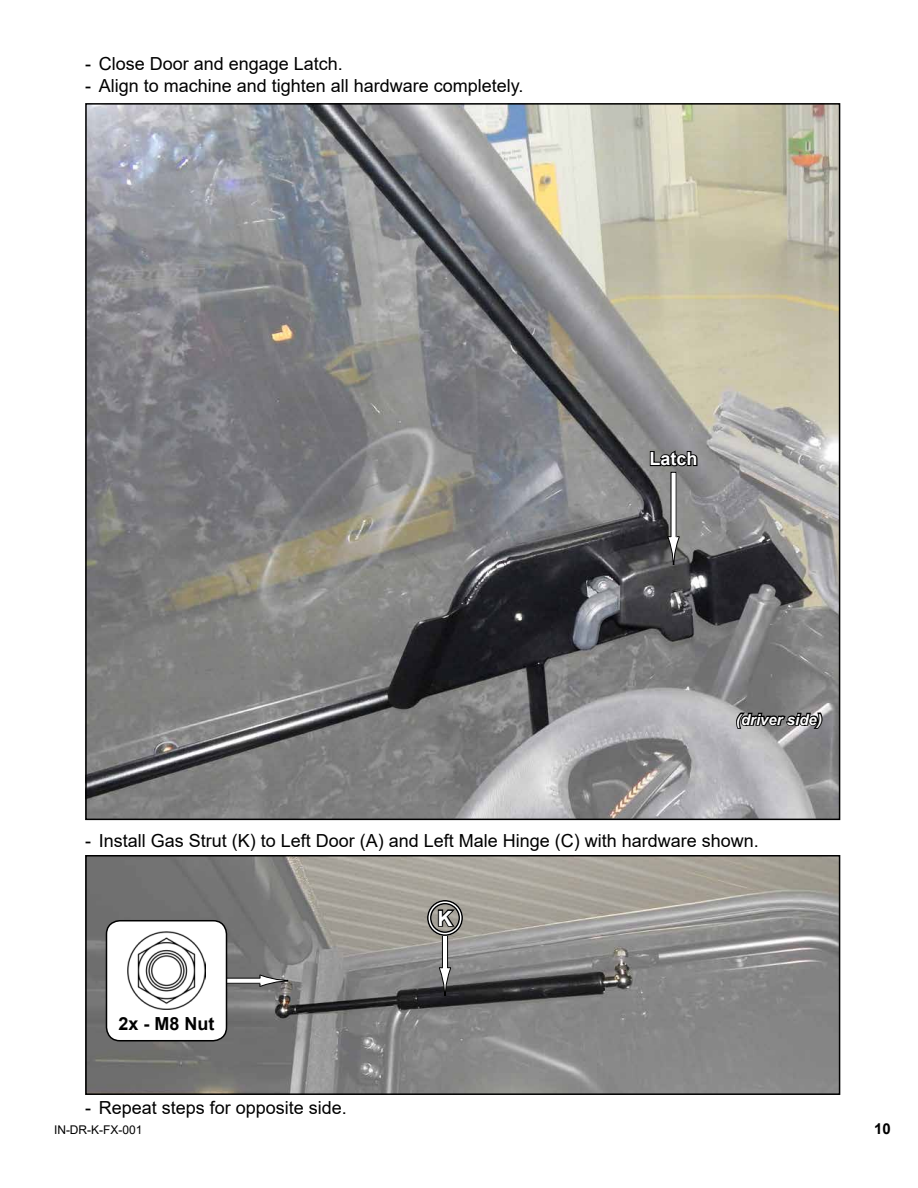
<style>
.page{position:relative;width:918px;height:1188px;background:#fff}
.page>*{position:absolute;margin:0;border:0;box-sizing:border-box;transform-origin:0 0}
.t1{font:700 21px "Arial";color:#fff}
.t2{font:18px "Arial";color:#000}
.t3{font:700 18px "Arial";color:#000}
.t4{font:700 18px "Arial";color:#fff}
.t5{font:italic 700 15px "Arial";color:#fff}
.t6{font:700 15px "Arial";color:#000}
.t7{font:12px "Arial";color:#000}
</style>
<div class="page">
<img style="left:88px;top:106px;width:749px;height:711px">
<svg style="left:734px;top:711px;width:90px;height:19px;background:#4d4d4e"></svg>
<div style="left:671px;top:472px;width:5px;height:65px;background:#fff"></div>
<svg style="left:667px;top:536px;width:13px;height:29px"></svg>
<svg style="left:649px;top:446px;width:50px;height:22px"></svg>
<img style="left:88px;top:858px;width:749px;height:234px">
<div style="left:85px;top:855px;width:755px;height:240px;border:2px solid #000"></div>
<div style="left:180px;top:978px;width:80px;height:5px;background:#fff"></div>
<div style="left:180px;top:978px;width:81px;height:6px;border:1px solid #000"></div>
<svg style="left:259px;top:974px;width:29px;height:13px"></svg>
<div style="left:106px;top:921px;width:120px;height:120px;background:#fff;border-radius:14px"></div>
<div style="left:106px;top:920px;width:121px;height:121px;border:2px solid #000;border-radius:14px"></div>
<img style="left:128px;top:932px;width:77px;height:77px">
<div style="left:442px;top:934px;width:6px;height:34px;background:#fff"></div>
<div style="left:442px;top:934px;width:6px;height:34px;border:1px solid #000"></div>
<svg style="left:438px;top:967px;width:14px;height:29px"></svg>
<div style="left:427px;top:900px;width:36px;height:36px;border:4px solid #fff;border-radius:50%"></div>
<div style="left:427px;top:900px;width:36px;height:36px;border:1px solid #000;border-radius:50%"></div>
<div style="left:430px;top:903px;width:30px;height:30px;border:1px solid #000;border-radius:50%"></div>
<svg style="left:437px;top:908px;width:21px;height:20px"></svg>
<p class="t2" style="left:85px;top:51px;width:259px">- Close Door and engage Latch.</p>
<p class="t2" style="left:85px;top:73px;width:440px">- Align to machine and tighten all hardware completely.</p>
<p class="t4" style="left:650px;top:446px;width:50px">Latch</p>
<p class="t5" style="left:736px;top:709px;width:87px">(driver side)</p>
<p class="t2" style="left:85px;top:829px;width:675px">- Install Gas Strut (K) to Left Door (A) and Left Male Hinge (C) with hardware shown.</p>
<p class="t3" style="left:118px;top:1011px;width:98px">2x - M8 Nut</p>
<p class="t2" style="left:85px;top:1095px;width:263px">- Repeat steps for opposite side.</p>
<p class="t1" style="left:437px;top:903px;width:17px">K</p>
<p class="t7" style="left:54px;top:1122px;width:90px">IN-DR-K-FX-001</p>
<p class="t6" style="left:874px;top:1118px;width:18px">10</p>
</div>
